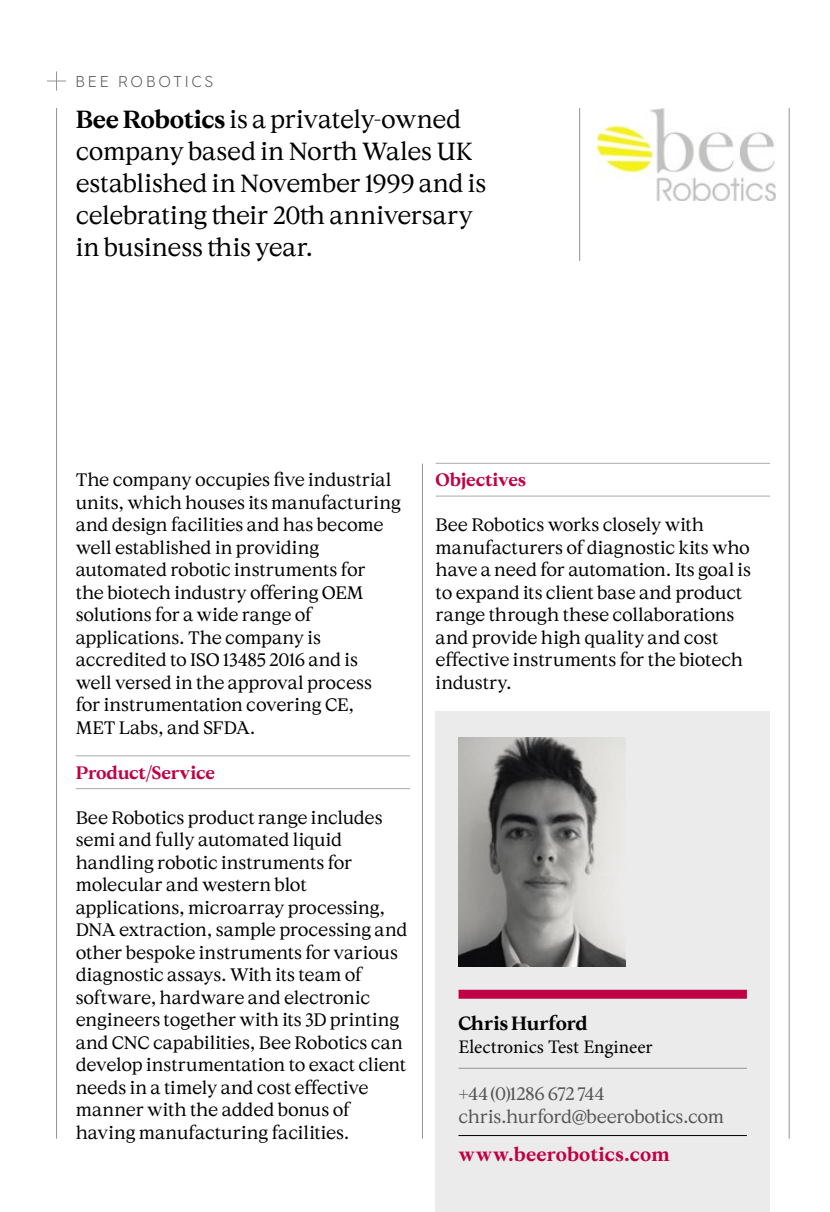
<style>
.page{position:relative;width:830px;height:1212px;background:#fff}
.page>*{position:absolute;margin:0;border:0;box-sizing:border-box;transform-origin:0 0}
.StandFirst_Serif_16{font:24.75px/31.9px "Cymru Serif";letter-spacing:-.01em;color:#000}
._03_Name_Line{font:19.12px "Minion Pro";color:#000}
.URL{font:700 19.12px "Cymru Serif";letter-spacing:.01em;color:#c00045}
.StandFirst_Serif_16-2{font:700 19.12px "Cymru Serif";color:#000}
._02_Body{font:18px/22.5px "Wales Serif";letter-spacing:-.01em;color:#000}
._02_Body-2{font:18px/22.9px "Wales Serif";letter-spacing:-.02em;color:#555}
._01_Red_Title_Line{font:700 18px "Cymru Serif";letter-spacing:-.01em;color:#c00045}
.t1{font:300 15.75px "Wales Sans Headline";letter-spacing:.22em;color:#555}
.s1{font-weight:700}
</style>
<div class="page">
<hr style="left:788px;top:108px;width:1px;height:1031px;background:#939393">
<hr style="left:56px;top:108px;width:1px;height:1031px;background:#939393">
<svg style="left:47px;top:71px;width:19px;height:20px"></svg>
<hr style="left:76px;top:755px;width:334px;height:1px;background:#aaa">
<hr style="left:76px;top:788px;width:334px;height:1px;background:#aaa">
<hr style="left:435px;top:463px;width:334px;height:1px;background:#aaa">
<hr style="left:435px;top:496px;width:334px;height:1px;background:#aaa">
<hr style="left:422px;top:464px;width:1px;height:675px;background:#939393">
<img style="left:597px;top:108px;width:178px;height:92px">
<hr style="left:579px;top:108px;width:1px;height:153px;background:#939393">
<div style="left:435px;top:711px;width:334px;height:501px;background:#ebebeb"></div>
<div style="left:458px;top:990px;width:288px;height:9px;background:#c00045"></div>
<img style="left:458px;top:737px;width:167px;height:230px">
<hr style="left:458px;top:1068px;width:288px;height:1px;background:#939393">
<hr style="left:458px;top:1135px;width:288px;height:1px;background:#000">
<p class="t1" style="left:76px;top:71px;width:139px">BEE ROBOTICS</p>
<p class="StandFirst_Serif_16" style="left:76px;top:103px;width:412px"><span class="s1">Bee Robotics</span> is a privately-owned company based in North Wales UK established in November 1999 and is celebrating their 20th anniversary in business this year.</p>
<p class="_02_Body" style="left:76px;top:468px;width:326px">The company occupies five industrial units, which houses its manufacturing and design facilities and has become well established in providing automated robotic instruments for<br>the biotech industry offering OEM solutions for a wide range of applications. The company is accredited to ISO 13485 2016 and is<br>well versed in the approval process for instrumentation covering CE,<br>MET Labs, and SFDA.</p>
<p class="_01_Red_Title_Line" style="left:76px;top:761px;width:141px">Product/Service</p>
<p class="_02_Body" style="left:76px;top:806px;width:333px">Bee Robotics product range includes semi and fully automated liquid handling robotic instruments for molecular and western blot applications, microarray processing, DNA extraction, sample processing and other bespoke instruments for various diagnostic assays. With its team of software, hardware and electronic engineers together with its 3D printing and CNC capabilities, Bee Robotics can develop instrumentation to exact client needs in a timely and cost effective manner with the added bonus of having manufacturing facilities.</p>
<p class="_01_Red_Title_Line" style="left:435px;top:469px;width:92px">Objectives</p>
<p class="_02_Body" style="left:435px;top:513px;width:317px">Bee Robotics works closely with manufacturers of diagnostic kits who have a need for automation. Its goal is to expand its client base and product range through these collaborations and provide high quality and cost effective instruments for the biotech industry.</p>
<p class="StandFirst_Serif_16-2" style="left:458px;top:1011px;width:131px">Chris Hurford</p>
<p class="_03_Name_Line" style="left:458px;top:1033px;width:195px">Electronics Test Engineer</p>
<p class="_02_Body-2" style="left:458px;top:1081px;width:267px">+44 (0)1286 672 744 chris.hurford@beerobotics.com</p>
<p class="URL" style="left:458px;top:1143px;width:213px">www.beerobotics.com</p>
</div>
